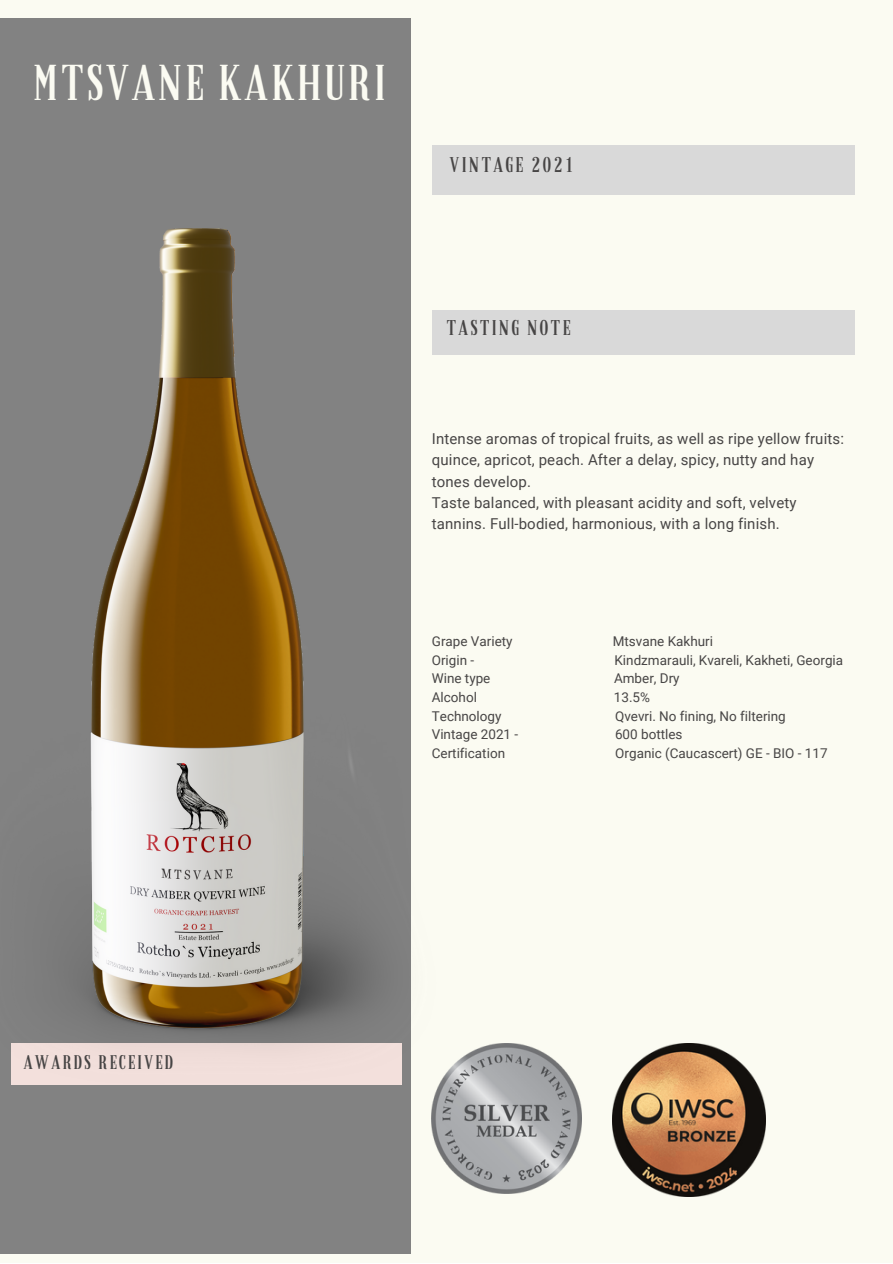
<style>
.page{position:relative;width:893px;height:1264px;background:#fff}
.page>*{position:absolute;margin:0;border:0;box-sizing:border-box;transform-origin:0 0}
.t1{font:49.35px "Granaina limpia";letter-spacing:.05em;color:#fbfbf2}
.t2{font:20.85px "Granaina limpia";letter-spacing:.1em;color:#474545}
.t3{font:19.35px "Granaina limpia";letter-spacing:.1em;color:#474545}
.t4{font:15px/21.3px "Roboto";letter-spacing:.01em;color:#474545}
.t5{font:13.5px "Roboto";color:#474545}
</style>
<div class="page">
<div style="left:0;top:0;width:892px;height:1262px;background:#fbfbf2"></div>
<div style="left:432px;top:145px;width:422px;height:49px;background:#d9d9d9"></div>
<div style="left:432px;top:310px;width:422px;height:45px;background:#d9d9d9"></div>
<div style="left:0;top:18px;width:410px;height:1235px;background:#828282"></div>
<img style="left:432px;top:1043px;width:149px;height:149px">
<img style="left:11px;top:158px;width:452px;height:945px">
<img style="left:612px;top:1043px;width:153px;height:153px">
<p class="t1" style="left:33px;top:63px;width:354px">MTSVANE KAKHURI</p>
<p class="t2" style="left:449px;top:156px;width:124px">VINTAGE 2021</p>
<p class="t2" style="left:446px;top:319px;width:125px">TASTING NOTE</p>
<p class="t4" style="left:432px;top:428px;width:413px">Intense aromas of tropical fruits, as well as ripe yellow fruits: quince, apricot, peach. After a delay, spicy, nutty and hay tones develop.</p>
<p class="t4" style="left:432px;top:492px;width:366px">Taste balanced, with pleasant acidity and soft, velvety tannins. Full-bodied, harmonious, with a long finish.</p>
<p class="t5" style="left:432px;top:633px;width:82px">Grape Variety</p>
<p class="t5" style="left:612px;top:633px;width:102px">Mtsvane Kakhuri</p>
<p class="t5" style="left:432px;top:652px;width:44px">Origin -</p>
<p class="t5" style="left:614px;top:652px;width:230px">Kindzmarauli, Kvareli, Kakheti, Georgia</p>
<p class="t5" style="left:432px;top:671px;width:60px">Wine type</p>
<p class="t5" style="left:614px;top:671px;width:67px">Amber, Dry</p>
<p class="t5" style="left:432px;top:689px;width:47px">Alcohol</p>
<p class="t5" style="left:614px;top:689px;width:38px">13.5%</p>
<p class="t5" style="left:432px;top:708px;width:71px">Technology</p>
<p class="t5" style="left:615px;top:708px;width:172px">Qvevri. No fining, No filtering</p>
<p class="t5" style="left:432px;top:726px;width:88px">Vintage 2021 -</p>
<p class="t5" style="left:615px;top:726px;width:69px">600 bottles</p>
<p class="t5" style="left:432px;top:745px;width:75px">Certification</p>
<p class="t5" style="left:615px;top:745px;width:214px">Organic (Caucascert) GE - BIO - 117</p>
<p class="t3" style="left:24px;top:1053px;width:151px">AWARDS RECEIVED</p>
</div>
